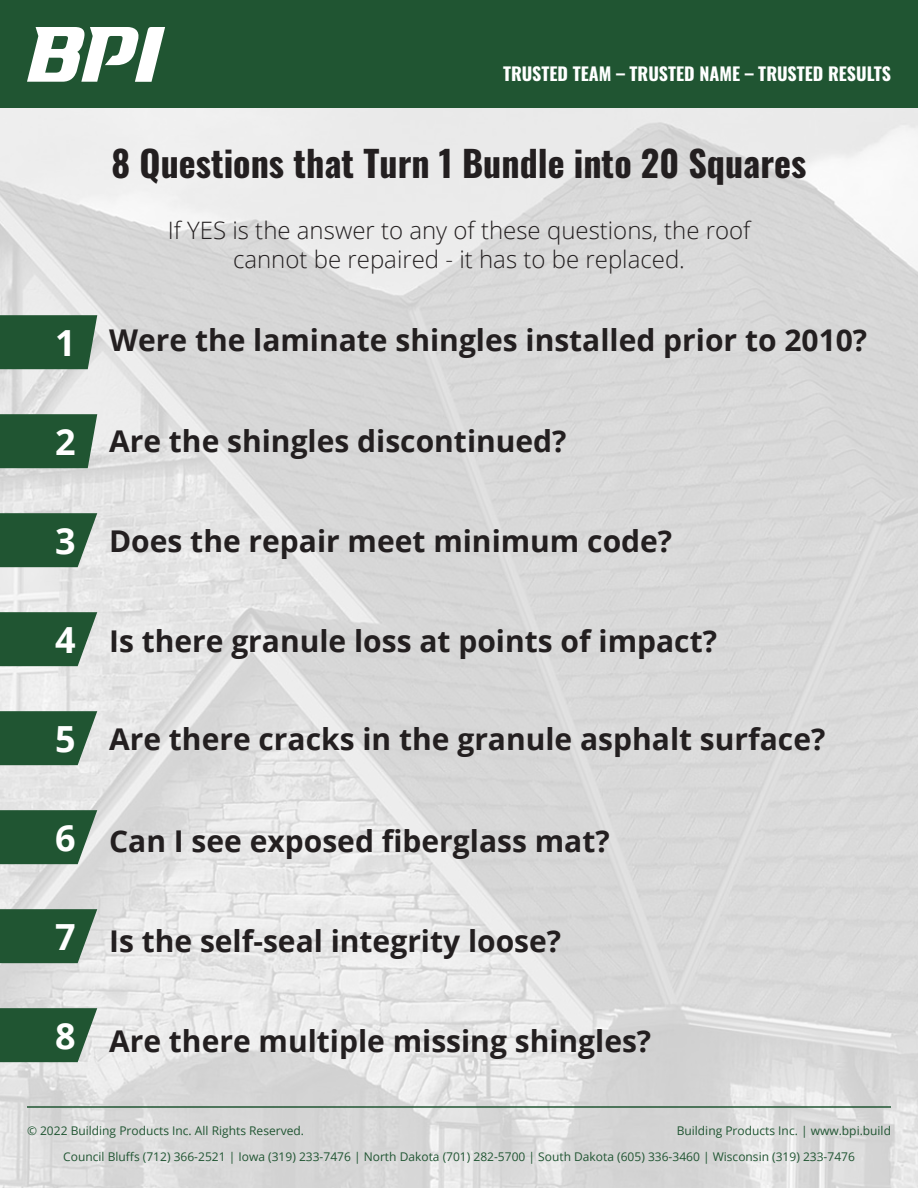
<style>
.page{position:relative;width:918px;height:1188px;background:#fff}
.page>*{position:absolute;margin:0;border:0;box-sizing:border-box;transform-origin:0 0}
.t1{font:700 36px "Oswald";color:#231f20}
.t2{font:700 36px "Open Sans";color:#fff}
.t3{font:700 30px "Open Sans";color:#231f20}
.t4{font:300 24px/28.8px "Open Sans";color:#231f20;text-align:center}
.t5{font:700 18px "Oswald";color:#fff}
.t6{font:12px "Open Sans";color:#205532}
</style>
<div class="page">
<img style="left:0;top:108px;width:918px;height:1080px">
<div style="left:0;top:0;width:918px;height:108px;background:#205532"></div>
<svg style="left:27px;top:27px;width:138px;height:55px"></svg>
<hr style="left:27px;top:1106px;width:864px;height:2px;background:#205532">
<div style="left:0;top:315px;width:97px;height:54px;background:#205532"></div>
<div style="left:0;top:414px;width:97px;height:54px;background:#205532"></div>
<svg style="left:0;top:513px;width:97px;height:54px;background:#346344"></svg>
<svg style="left:0;top:612px;width:97px;height:54px;background:#346344"></svg>
<svg style="left:0;top:711px;width:97px;height:54px;background:#346344"></svg>
<svg style="left:0;top:810px;width:97px;height:54px;background:#336343"></svg>
<svg style="left:0;top:909px;width:97px;height:54px;background:#336343"></svg>
<svg style="left:0;top:1008px;width:97px;height:54px;background:#346344"></svg>
<p class="t5" style="left:503px;top:64px;width:389px">TRUSTED TEAM – TRUSTED NAME – TRUSTED RESULTS</p>
<p class="t1" style="left:112px;top:144px;width:696px">8 Questions that Turn 1 Bundle into 20 Squares</p>
<p class="t4" style="left:168px;top:215px;width:584px">If YES is the answer to any of these questions, the roof cannot be repaired - it has to be replaced.</p>
<p class="t2" style="left:55px;top:317px;width:22px">1</p>
<p class="t3" style="left:109px;top:319px;width:760px">Were the laminate shingles installed prior to 2010?</p>
<p class="t2" style="left:55px;top:416px;width:22px">2</p>
<p class="t3" style="left:109px;top:419px;width:459px">Are the shingles discontinued?</p>
<p class="t2" style="left:55px;top:515px;width:22px">3</p>
<p class="t3" style="left:109px;top:520px;width:565px">Does the repair meet minimum code?</p>
<p class="t2" style="left:55px;top:614px;width:22px">4</p>
<p class="t3" style="left:109px;top:620px;width:609px">Is there granule loss at points of impact?</p>
<p class="t2" style="left:55px;top:713px;width:22px">5</p>
<p class="t3" style="left:109px;top:718px;width:718px">Are there cracks in the granule asphalt surface?</p>
<p class="t2" style="left:55px;top:812px;width:22px">6</p>
<p class="t3" style="left:109px;top:820px;width:502px">Can I see exposed fiberglass mat?</p>
<p class="t2" style="left:55px;top:911px;width:22px">7</p>
<p class="t3" style="left:109px;top:920px;width:454px">Is the self-seal integrity loose?</p>
<p class="t2" style="left:55px;top:1010px;width:22px">8</p>
<p class="t3" style="left:109px;top:1020px;width:544px">Are there multiple missing shingles?</p>
<p class="t6" style="left:27px;top:1122px;width:279px">© 2022 Building Products Inc. All Rights Reserved.</p>
<p class="t6" style="left:677px;top:1122px;width:216px">Building Products Inc. | www.bpi.build</p>
<p class="t6" style="left:63px;top:1148px;width:793px">Council Bluffs (712) 366-2521 | Iowa (319) 233-7476 | North Dakota (701) 282-5700 | South Dakota (605) 336-3460 | Wisconsin (319) 233-7476</p>
</div>
